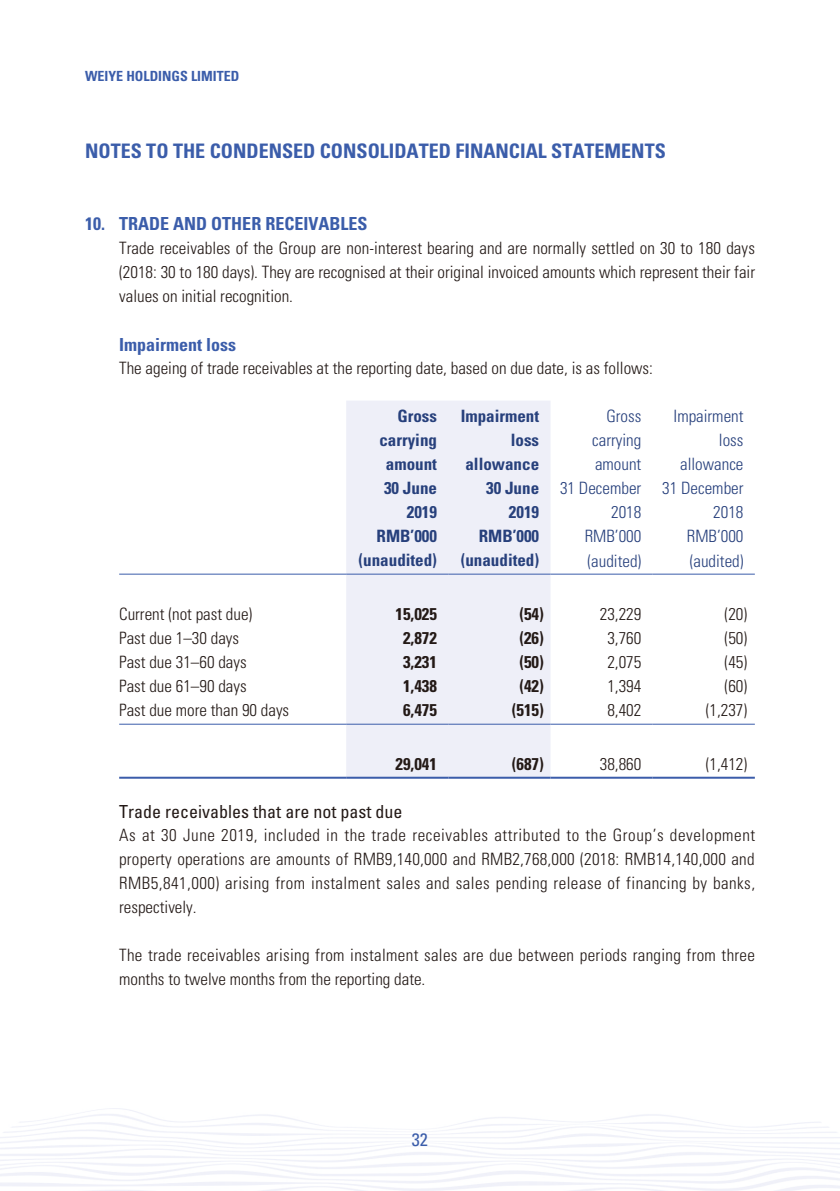
<style>
.page{position:relative;width:840px;height:1191px;background:#fff}
.page>*{position:absolute;margin:0;border:0;box-sizing:border-box;transform-origin:0 0}
.t1{font:700 condensed 20px "Univers LT Std";color:#3b5daa}
.t2{font:700 condensed 18px "Univers LT Std";color:#3b5daa}
.t3{font:condensed 18px "Univers LT Std";color:#231916}
.t4{font:condensed 18px "Univers LT Std";color:#3b5daa}
.t5{font:300 condensed 17px/24px "Univers LT Std";color:#231916;text-align:justify}
.t6{font:300 condensed 17px/24px "Univers LT Std";letter-spacing:.02em;color:#231916}
.t7{font:300 condensed 17px/24px "Univers LT Std";color:#27407c;text-align:right}
.t8{font:700 condensed 17px/24px "Univers LT Std";color:#27407c;text-align:right}
.t9{font:700 condensed 17px "Univers LT Std";color:#231916}
.t10{font:700 condensed 14px "Univers LT Std";color:#3b5daa}
</style>
<div class="page">
<img style="left:0;top:573px;width:840px;height:618px">
<div style="left:346px;top:401px;width:204px;height:375px;background:#eeeff8"></div>
<hr style="left:119px;top:573px;width:227px;height:1px;background:#3b5daa">
<hr style="left:346px;top:573px;width:102px;height:1px;background:#3b5daa">
<hr style="left:448px;top:573px;width:102px;height:1px;background:#3b5daa">
<hr style="left:550px;top:573px;width:102px;height:1px;background:#3b5daa">
<hr style="left:652px;top:573px;width:102px;height:1px;background:#3b5daa">
<hr style="left:119px;top:723px;width:227px;height:1px;background:#3b5daa">
<hr style="left:346px;top:723px;width:102px;height:1px;background:#3b5daa">
<hr style="left:448px;top:723px;width:102px;height:1px;background:#3b5daa">
<hr style="left:550px;top:723px;width:102px;height:1px;background:#3b5daa">
<hr style="left:652px;top:723px;width:102px;height:1px;background:#3b5daa">
<hr style="left:119px;top:776px;width:227px;height:2px;background:#3b5daa">
<hr style="left:346px;top:776px;width:102px;height:2px;background:#3b5daa">
<hr style="left:448px;top:776px;width:102px;height:2px;background:#3b5daa">
<hr style="left:550px;top:776px;width:102px;height:2px;background:#3b5daa">
<hr style="left:652px;top:776px;width:102px;height:2px;background:#3b5daa">
<p class="t10" style="left:85px;top:68px;width:155px">WEIYE HOLDINGS LIMITED</p>
<p class="t1" style="left:85px;top:139px;width:582px">NOTES TO THE CONDENSED CONSOLIDATED FINANCIAL STATEMENTS</p>
<p class="t2" style="left:85px;top:213px;width:284px">10. TRADE AND OTHER RECEIVABLES</p>
<p class="t5" style="left:119px;top:236px;width:637px">Trade receivables of the Group are non-interest bearing and are normally settled on 30 to 180 days (2018: 30 to 180 days). They are recognised at their original invoiced amounts which represent their fair values on initial recognition.</p>
<p class="t2" style="left:119px;top:333px;width:118px">Impairment loss</p>
<p class="t5" style="left:119px;top:356px;width:535px">The ageing of trade receivables at the reporting date, based on due date, is as follows:</p>
<p class="t8" style="left:379px;top:403px;width:59px">Gross carrying amount<br>30 June<br>2019</p>
<p class="t8" style="left:460px;top:403px;width:80px">Impairment loss allowance<br>30 June<br>2019</p>
<p class="t7" style="left:559px;top:404px;width:83px">Gross carrying amount<br>31 December<br>2018</p>
<p class="t7" style="left:661px;top:404px;width:83px">Impairment loss allowance<br>31 December<br>2018</p>
<p class="t8" style="left:376px;top:524px;width:62px">RMB’000</p>
<p class="t8" style="left:478px;top:524px;width:62px">RMB’000</p>
<p class="t7" style="left:584px;top:524px;width:58px">RMB’000</p>
<p class="t7" style="left:686px;top:524px;width:58px">RMB’000</p>
<p class="t8" style="left:358px;top:548px;width:80px">(unaudited)</p>
<p class="t8" style="left:460px;top:548px;width:80px">(unaudited)</p>
<p class="t7" style="left:587px;top:548px;width:55px">(audited)</p>
<p class="t7" style="left:689px;top:548px;width:55px">(audited)</p>
<p class="t5" style="left:119px;top:602px;width:135px">Current (not past due)</p>
<p class="t9" style="left:395px;top:603px;width:43px">15,025</p>
<p class="t9" style="left:519px;top:603px;width:26px">(54)</p>
<p class="t5" style="left:599px;top:602px;width:43px">23,229</p>
<p class="t5" style="left:724px;top:602px;width:24px">(20)</p>
<p class="t5" style="left:119px;top:626px;width:121px">Past due 1–30 days</p>
<p class="t9" style="left:403px;top:627px;width:35px">2,872</p>
<p class="t9" style="left:519px;top:627px;width:26px">(26)</p>
<p class="t5" style="left:607px;top:626px;width:35px">3,760</p>
<p class="t5" style="left:724px;top:626px;width:24px">(50)</p>
<p class="t5" style="left:119px;top:650px;width:129px">Past due 31–60 days</p>
<p class="t9" style="left:403px;top:651px;width:35px">3,231</p>
<p class="t9" style="left:519px;top:651px;width:26px">(50)</p>
<p class="t5" style="left:607px;top:650px;width:35px">2,075</p>
<p class="t5" style="left:724px;top:650px;width:24px">(45)</p>
<p class="t5" style="left:119px;top:674px;width:129px">Past due 61–90 days</p>
<p class="t9" style="left:403px;top:675px;width:35px">1,438</p>
<p class="t9" style="left:519px;top:675px;width:26px">(42)</p>
<p class="t5" style="left:607px;top:674px;width:35px">1,394</p>
<p class="t5" style="left:724px;top:674px;width:24px">(60)</p>
<p class="t5" style="left:119px;top:698px;width:171px">Past due more than 90 days</p>
<p class="t9" style="left:403px;top:699px;width:35px">6,475</p>
<p class="t9" style="left:511px;top:699px;width:34px">(515)</p>
<p class="t5" style="left:607px;top:698px;width:35px">8,402</p>
<p class="t5" style="left:705px;top:698px;width:43px">(1,237)</p>
<p class="t9" style="left:395px;top:753px;width:43px">29,041</p>
<p class="t9" style="left:511px;top:753px;width:34px">(687)</p>
<p class="t5" style="left:599px;top:752px;width:43px">38,860</p>
<p class="t5" style="left:705px;top:752px;width:43px">(1,412)</p>
<p class="t3" style="left:119px;top:800px;width:284px">Trade receivables that are not past due</p>
<p class="t5" style="left:119px;top:823px;width:637px">As at 30 June 2019, included in the trade receivables attributed to the Group’s development property operations are amounts of RMB9,140,000 and RMB2,768,000 (2018: RMB14,140,000 and RMB5,841,000) arising from instalment sales and sales pending release of financing by banks, respectively.</p>
<p class="t6" style="left:119px;top:943px;width:637px">The trade receivables arising from instalment sales are due between periods ranging from three months to twelve months from the reporting date.</p>
<p class="t4" style="left:412px;top:1128px;width:17px">32</p>
</div>
